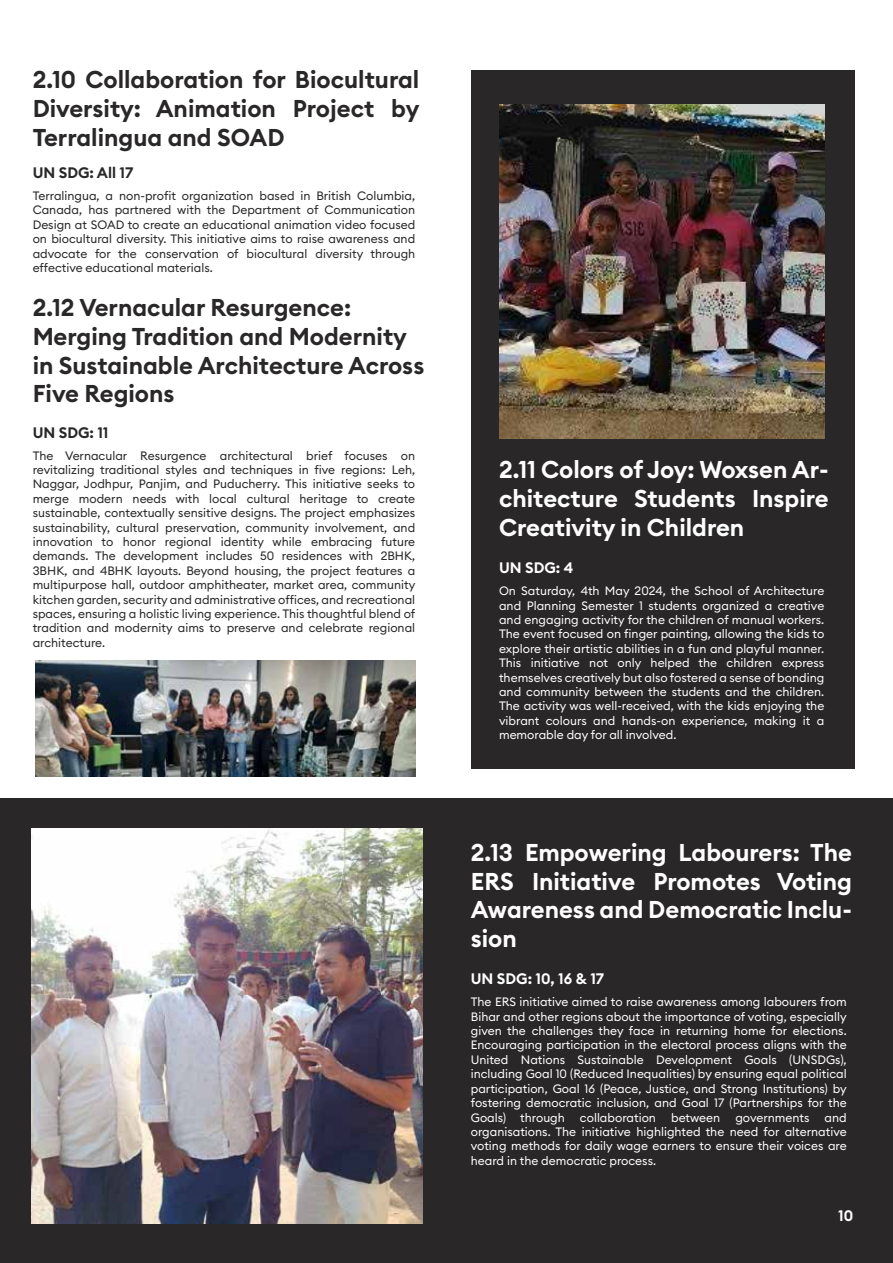
<style>
.page{position:relative;width:893px;height:1263px;background:#fff}
.page>*{position:absolute;margin:0;border:0;box-sizing:border-box;transform-origin:0 0}
.t1{font:600 24px/28.8px "Euclid Circular B";color:#292728;text-align:justify}
.t2{font:600 24px/28.8px "Euclid Circular B";color:#fff;text-align:justify}
.t3{font:600 15px "Euclid Circular B";color:#fff}
.t4{font:600 15px "Euclid Circular B";color:#292728}
.t5{font:12px/14.4px "Euclid Circular B";color:#fff;text-align:justify}
.t6{font:12px/14.4px "Euclid Circular B";color:#292728;text-align:justify}
</style>
<div class="page">
<div style="left:471px;top:70px;width:384px;height:699px;background:#292728"></div>
<img style="left:499px;top:105px;width:326px;height:334px">
<img style="left:36px;top:660px;width:379px;height:117px">
<div style="left:0;top:798px;width:893px;height:465px;background:#292728"></div>
<img style="left:32px;top:828px;width:390px;height:396px">
<h1 class="t1" style="left:33px;top:65px;width:388px">2.10 Collaboration for Biocultural Diversity: Animation Project by Terralingua and SOAD</h1>
<p class="t4" style="left:33px;top:163px;width:102px">UN SDG: All 17</p>
<p class="t6" style="left:33px;top:188px;width:384px">Terralingua, a non-profit organization based in British Columbia, Canada, has partnered with the Department of Communication Design at SOAD to create an educational animation video focused on biocultural diversity. This initiative aims to raise awareness and advocate for the conservation of biocultural diversity through effective educational materials.</p>
<h1 class="t1" style="left:33px;top:293px;width:393px;text-align:left">2.12 Vernacular Resurgence:<br>Merging Tradition and Modernity in Sustainable Architecture Across<br>Five Regions</h1>
<p class="t4" style="left:33px;top:423px;width:77px">UN SDG: 11</p>
<p class="t6" style="left:33px;top:448px;width:384px">The Vernacular Resurgence architectural brief focuses on revitalizing traditional styles and techniques in five regions: Leh, Naggar, Jodhpur, Panjim, and Puducherry. This initiative seeks to merge modern needs with local cultural heritage to create sustainable, contextually sensitive designs. The project emphasizes sustainability, cultural preservation, community involvement, and innovation to honor regional identity while embracing future demands. The development includes 50 residences with 2BHK, 3BHK, and 4BHK layouts. Beyond housing, the project features a multipurpose hall, outdoor amphitheater, market area, community kitchen garden, security and administrative offices, and recreational spaces, ensuring a holistic living experience. This thoughtful blend of tradition and modernity aims to preserve and celebrate regional architecture.</p>
<h1 class="t2" style="left:499px;top:456px;width:331px">2.11 Colors of Joy: Woxsen Ar&shy;chitecture Students Inspire Creativity in Children</h1>
<p class="t3" style="left:499px;top:558px;width:76px">UN SDG: 4</p>
<p class="t5" style="left:499px;top:584px;width:327px">On Saturday, 4th May 2024, the School of Architecture and Planning Semester 1 students organized a creative and engaging activity for the children of manual workers.<br>The event focused on finger painting, allowing the kids to explore their artistic abilities in a fun and playful manner.<br>This initiative not only helped the children express themselves creatively but also fostered a sense of bonding and community between the students and the children.<br>The activity was well-received, with the kids enjoying the vibrant colours and hands-on experience, making it a memorable day for all involved.</p>
<h1 class="t2" style="left:471px;top:838px;width:383px">2.13 Empowering Labourers: The ERS Initiative Promotes Voting Awareness and Democratic Inclu&shy;sion</h1>
<p class="t3" style="left:471px;top:969px;width:135px">UN SDG: 10, 16 &amp; 17</p>
<p class="t5" style="left:471px;top:995px;width:377px">The ERS initiative aimed to raise awareness among labourers from Bihar and other regions about the importance of voting, especially given the challenges they face in returning home for elections.<br>Encouraging participation in the electoral process aligns with the United Nations Sustainable Development Goals (UNSDGs), including Goal 10 (Reduced Inequalities) by ensuring equal political participation, Goal 16 (Peace, Justice, and Strong Institutions) by fostering democratic inclusion, and Goal 17 (Partnerships for the Goals) through</p>
<p class="t5" style="left:580px;top:1110px;width:78px">collaboration</p>
<p class="t5" style="left:671px;top:1110px;width:51px">between</p>
<p class="t5" style="left:735px;top:1110px;width:76px">governments</p>
<p class="t5" style="left:471px;top:1110px;width:377px;text-indent:354px">and organisations. The initiative highlighted the need for alternative voting methods for daily wage earners to ensure their voices are heard in the democratic process.</p>
<p class="t3" style="left:838px;top:1206px;width:16px">10</p>
</div>
